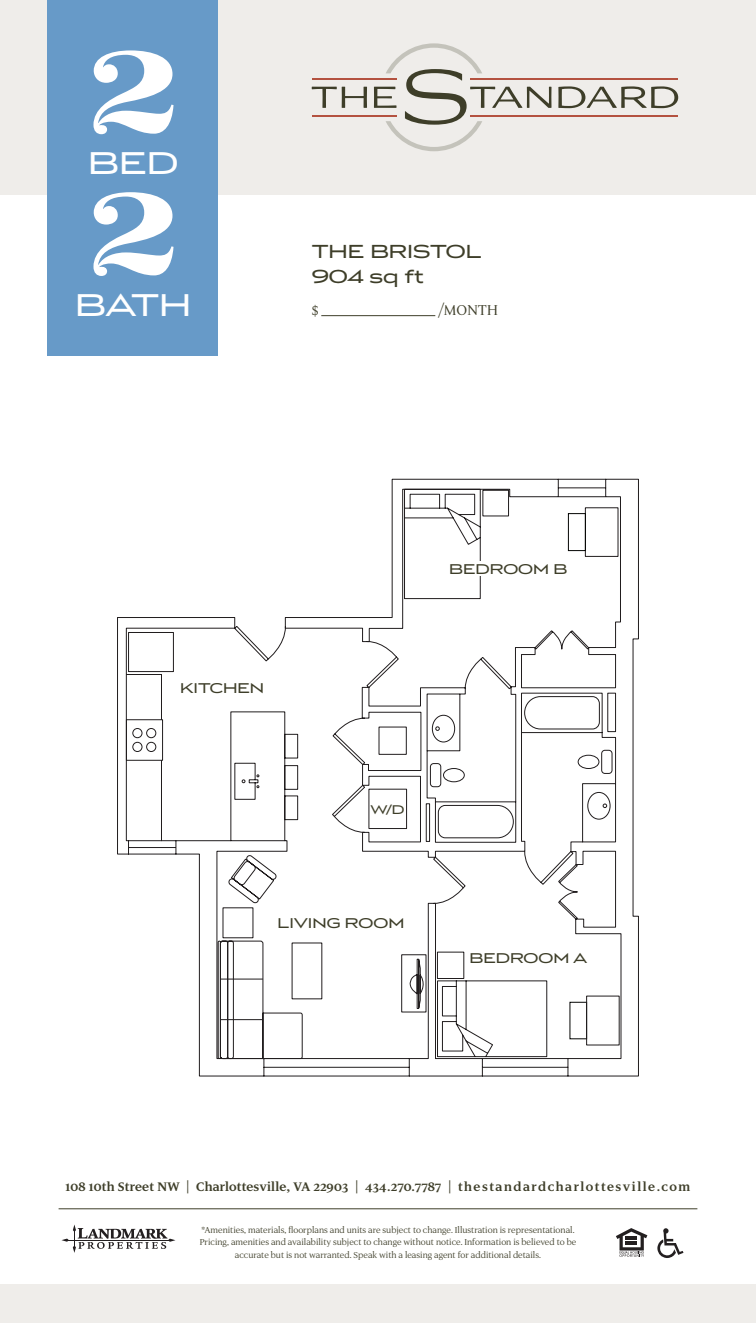
<style>
.page{position:relative;width:756px;height:1323px;background:#fff}
.page>*{position:absolute;margin:0;border:0;box-sizing:border-box;transform-origin:0 0}
.t1{font:128.45px "Luxury Diamond";color:#fff}
.t2{font:35px "Luxury Gold";color:#fff}
.t3{font:21px/25.2px "Luxury Gold";color:#3e3e29}
.t4{font:17.5px "Luxury Text";letter-spacing:.01em;color:#3e3e29}
.t5{font:15.75px "Luxury Gold";color:#3e3e29}
.t6{font:700 15.05px "Luxury Text";letter-spacing:.01em;color:#3e3e29}
.t7{font:14px "Luxury Gold";color:#3e3e29}
.t8{font:10.5px/12.6px "Luxury Text";color:#3e3e29;text-align:center}
</style>
<div class="page">
<div style="left:0;top:0;width:756px;height:195px;background:#efedea"></div>
<svg style="left:558px;top:86px;width:120px;height:22px"></svg>
<svg style="left:312px;top:87px;width:55px;height:21px"></svg>
<hr style="left:470px;top:78px;width:208px;height:2px;background:#b45240">
<hr style="left:470px;top:115px;width:208px;height:2px;background:#b45240">
<hr style="left:312px;top:78px;width:84px;height:2px;background:#b45240">
<hr style="left:312px;top:115px;width:84px;height:2px;background:#b45240">
<svg style="left:374px;top:43px;width:178px;height:108px"></svg>
<div style="left:0;top:1285px;width:756px;height:38px;background:#efedea"></div>
<hr style="left:59px;top:1209px;width:638px;height:1px;background:#3e3e29">
<svg style="left:61px;top:1225px;width:114px;height:28px"></svg>
<svg style="left:616px;top:1228px;width:31px;height:29px"></svg>
<svg style="left:657px;top:1228px;width:26px;height:30px"></svg>
<div style="left:47px;top:0;width:171px;height:355px;background:#679ac8"></div>
<svg style="left:117px;top:479px;width:522px;height:597px"></svg>
<svg style="left:220px;top:513px;width:400px;height:533px"></svg>
<div style="left:465px;top:951px;width:127px;height:14px;background:#fff"></div>
<div style="left:429px;top:561px;width:159px;height:14px;background:#fff"></div>
<hr style="left:321px;top:315px;width:114px;height:1px;background:#3e3e29">
<p class="t1" style="left:87px;top:25px;width:94px">2</p>
<p class="t2" style="left:88px;top:144px;width:92px">BED</p>
<p class="t1" style="left:87px;top:167px;width:94px">2</p>
<p class="t2" style="left:75px;top:286px;width:118px">BATH</p>
<p class="t3" style="left:312px;top:239px;width:171px">THE BRISTOL<br>904 sq ft</p>
<p class="t4" style="left:312px;top:299px;width:8px">$</p>
<p class="t4" style="left:438px;top:299px;width:61px">/MONTH</p>
<p class="t5" style="left:180px;top:679px;width:86px">KITCHEN</p>
<p class="t7" style="left:370px;top:802px;width:36px">W/D</p>
<p class="t5" style="left:278px;top:914px;width:128px">LIVING ROOM</p>
<p class="t5" style="left:449px;top:560px;width:120px">BEDROOM B</p>
<p class="t5" style="left:470px;top:950px;width:119px">BEDROOM A</p>
<h3 class="t6" style="left:66px;top:1178px;width:626px">108 10th Street NW | Charlottesville, VA 22903 | 434.270.7787 | thestandardcharlottesville.com</h3>
<p class="t8" style="left:200px;top:1223px;width:378px">*Amenities, materials, floorplans and units are subject to change. Illustration is representational.<br>Pricing, amenities and availability subject to change without notice. Information is believed to be accurate but is not warranted. Speak with a leasing agent for additional details.</p>
</div>
